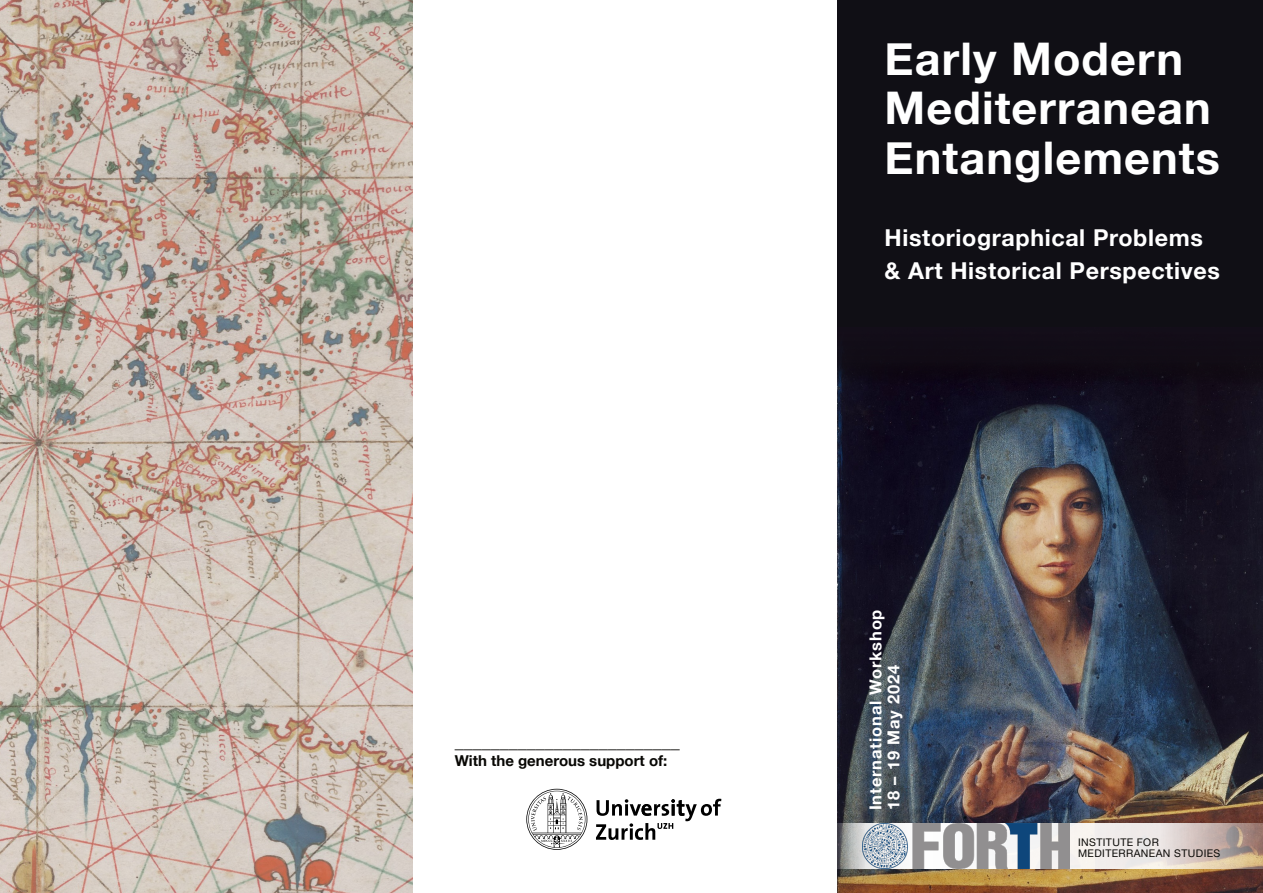
<style>
.page{position:relative;width:1263px;height:893px;background:#fff}
.page>*{position:absolute;margin:0;border:0;box-sizing:border-box;transform-origin:0 0}
.t1{font:700 45px/49.5px "Helvetica Neue";letter-spacing:.025em;color:#fff}
.t2{font:700 23.25px/33px "Helvetica Neue";letter-spacing:.025em;color:#fff}
.t3{font:700 18px "Helvetica Neue";color:#080704}
.t4{font:700 16.5px/18px "Helvetica Neue";letter-spacing:.05em;color:#fff}
.t5{font:700 15px "Helvetica Neue";color:#080704}
.t6{font:10.5px/10.5px "Helvetica Neue";letter-spacing:.04em;color:#080704}
</style>
<div class="page">
<img style="left:838px;top:384px;width:425px;height:509px">
<div style="left:838px;top:323px;width:425px;height:61px;background:#110c16"></div>
<div style="left:838px;top:0;width:425px;height:327px;background:#100f15"></div>
<svg style="left:1070px;top:823px;width:193px;height:46px;background:#dcd1ca"></svg>
<svg style="left:838px;top:823px;width:25px;height:46px"></svg>
<img style="left:863px;top:823px;width:207px;height:46px">
<img style="left:0;top:0;width:413px;height:893px">
<svg style="left:526px;top:789px;width:195px;height:61px"></svg>
<p class="t3" style="left:455px;top:731px;width:226px">_________________________</p>
<p class="t5" style="left:455px;top:752px;width:214px">With the generous support of:</p>
<h1 class="t1" style="left:885px;top:33px;width:337px">Early Modern<br>Mediterranean<br>Entanglements</h1>
<p class="t2" style="left:885px;top:220px;width:337px">Historiographical Problems &amp; Art Historical Perspectives</p>
<p class="t4" style="left:866px;top:810px;width:202px;rotate:-90deg">International Workshop<br>18 – 19 May 2024</p>
<p class="t6" style="left:1078px;top:837px;width:144px">INSTITUTE FOR<br>MEDITERRANEAN STUDIES</p>
</div>
